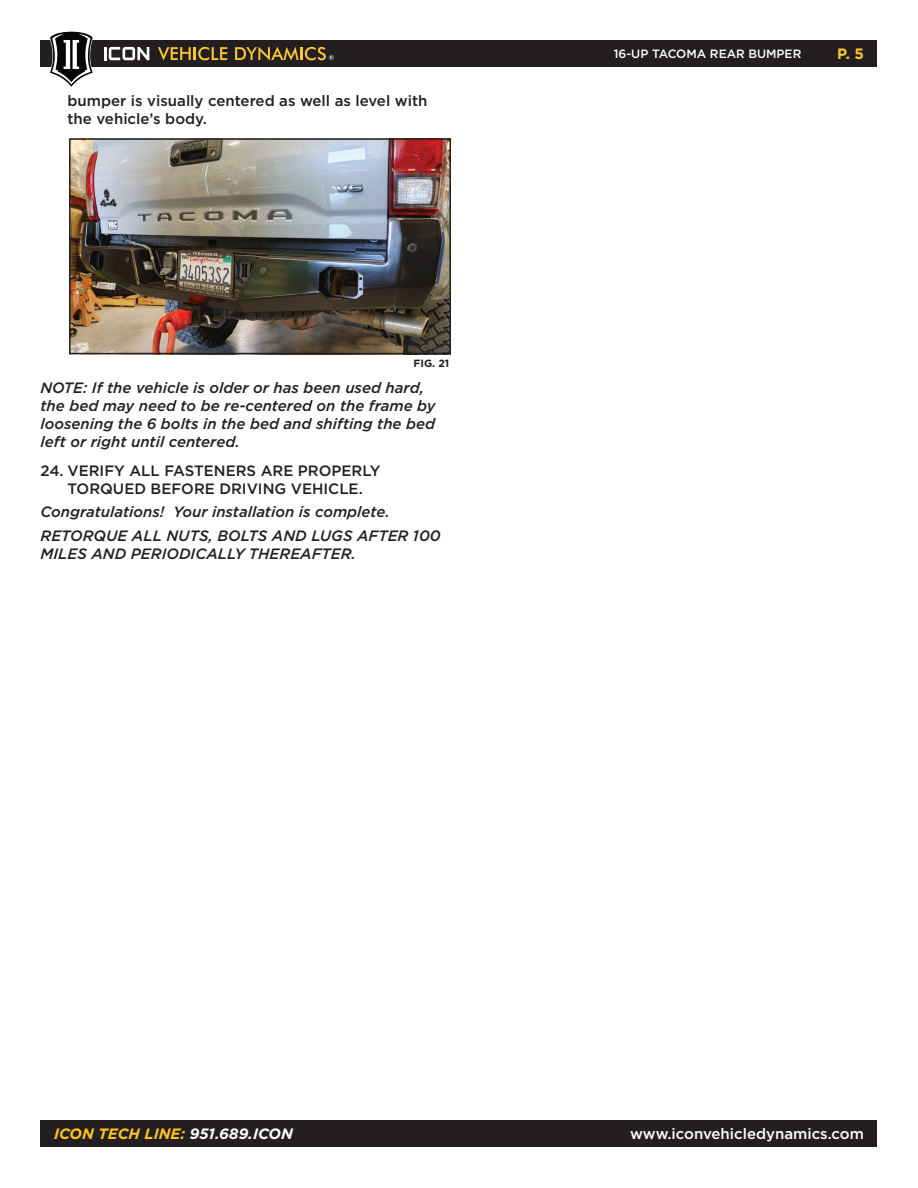
<style>
.page{position:relative;width:918px;height:1188px;background:#fff}
.page>*{position:absolute;margin:0;border:0;box-sizing:border-box;transform-origin:0 0}
.t1{font:italic 500 15px/18px "Gotham";color:#231f20}
.t2{font:500 15px/18px "Gotham";color:#231f20}
.t3{font:500 15px "Gotham";color:#fff}
.t4{font:italic 700 15px "Gotham";color:#fec422}
.t5{font:700 15px "Gotham";color:#fec52e}
.t6{font:500 12px "Gotham";color:#fff}
.t7{font:700 10.5px "Gotham";color:#231f20}
.s1{color:#fff}
</style>
<div class="page">
<div style="left:40px;top:40px;width:838px;height:28px;background:#231f20"></div>
<div style="left:40px;top:1120px;width:838px;height:28px;background:#231f20"></div>
<svg style="left:49px;top:31px;width:45px;height:56px"></svg>
<svg style="left:104px;top:47px;width:45px;height:13px"></svg>
<svg style="left:158px;top:47px;width:69px;height:14px"></svg>
<svg style="left:235px;top:47px;width:99px;height:14px"></svg>
<img style="left:72px;top:141px;width:376px;height:210px">
<div style="left:69px;top:138px;width:382px;height:216px;border:2px solid #231f20"></div>
<p class="t2" style="left:68px;top:92px;width:361px">bumper is visually centered as well as level with the vehicle’s body.</p>
<p class="t7" style="left:414px;top:356px;width:37px">Fig. 21</p>
<p class="t1" style="left:40px;top:379px;width:397px">NOTE: If the vehicle is older or has been used hard, the bed may need to be re-centered on the frame by loosening the 6 bolts in the bed and shifting the bed left or right until centered.</p>
<p class="t2" style="left:68px;top:461px;width:315px;text-indent:-27px">24. VERIFY ALL FASTENERS ARE PROPERLY<br>TORQUED BEFORE DRIVING VEHICLE.</p>
<p class="t1" style="left:40px;top:500px;width:402px;line-height:23.4px">Congratulations! Your installation is complete.<br>RETORQUE ALL NUTS, BOLTS AND LUGS AFTER 100</p>
<p class="t1" style="left:40px;top:544px;width:317px">MILES AND PERIODICALLY THEREAFTER.</p>
<p class="t6" style="left:614px;top:46px;width:189px">16-UP TACOMA REAR BUMPER</p>
<p class="t5" style="left:837px;top:44px;width:28px">P. 5</p>
<p class="t4" style="left:54px;top:1124px;width:240px">ICON TECH LINE: <span class="s1">951.689.ICON</span></p>
<p class="t3" style="left:630px;top:1124px;width:235px">www.iconvehicledynamics.com</p>
</div>
